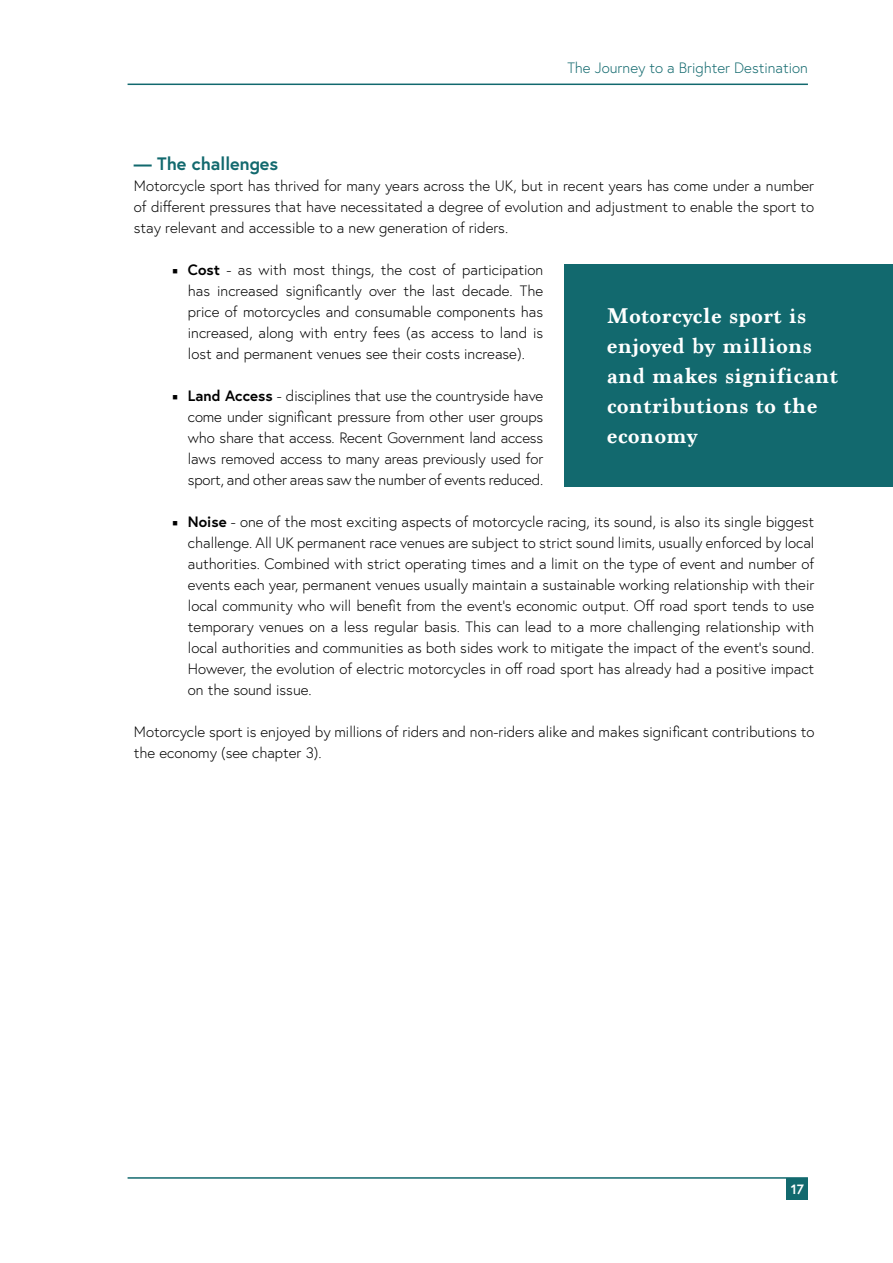
<style>
.page{position:relative;width:893px;height:1263px;background:#fff}
.page>*{position:absolute;margin:0;border:0;box-sizing:border-box;transform-origin:0 0}
.t1{font:700 22.5px/30px "Marion";letter-spacing:.03em;color:#fff}
.t2{font:700 18px "Europa";color:#12696e}
.t3{font:300 15px/21px "Europa";color:#000;text-align:justify}
.t4{font:300 15px "Europa";color:#12696e}
.t5{font:700 13.5px "Europa";color:#fff}
.s1{font-family:"Minion Pro";font-weight:400}
.s2{font-weight:700}
</style>
<div class="page">
<hr style="left:128px;top:1177px;width:680px;height:2px;background:#12696e">
<div style="left:787px;top:1178px;width:21px;height:21px;background:#12696e"></div>
<hr style="left:128px;top:84px;width:680px;height:1px;background:#12696e">
<div style="left:564px;top:264px;width:329px;height:222px;background:#12696e"></div>
<p class="t4" style="left:567px;top:58px;width:242px">The Journey to a Brighter Destination</p>
<p class="t2" style="left:134px;top:152px;width:146px">— The challenges</p>
<p class="t3" style="left:134px;top:175px;width:682px">Motorcycle sport has thrived for many years across the UK, but in recent years has come under a number of different pressures that have necessitated a degree of evolution and adjustment to enable the sport to stay relevant and accessible to a new generation of riders.</p>
<p class="t3" style="left:188px;top:259px;width:357px;text-indent:-16px"><span class="s1">■</span> <span class="s2">Cost</span> - as with most things, the cost of participation has increased significantly over the last decade. The price of motorcycles and consumable components has increased, along with entry fees (as access to land is lost and permanent venues see their costs increase).</p>
<p class="t3" style="left:188px;top:385px;width:357px;text-indent:-16px"><span class="s1">■</span> <span class="s2">Land Access</span> - disciplines that use the countryside have come under significant pressure from other user groups who share that access. Recent Government land access laws removed access to many areas previously used for sport, and other areas saw the number of events reduced.</p>
<p class="t3" style="left:188px;top:511px;width:628px;text-indent:-16px"><span class="s1">■</span> <span class="s2">Noise</span> - one of the most exciting aspects of motorcycle racing, its sound, is also its single biggest challenge. All UK permanent race venues are subject to strict sound limits, usually enforced by local authorities. Combined with strict operating times and a limit on the type of event and number of events each year, permanent venues usually maintain a sustainable working relationship with their local community who will benefit from the event’s economic output. Off road sport tends to use temporary venues on a less regular basis. This can lead to a more challenging relationship with local authorities and communities as both sides work to mitigate the impact of the event’s sound.<br>However, the evolution of electric motorcycles in off road sport has already had a positive impact on the sound issue.</p>
<p class="t3" style="left:134px;top:721px;width:682px">Motorcycle sport is enjoyed by millions of riders and non-riders alike and makes significant contributions to the economy (see chapter 3).</p>
<h1 class="t1" style="left:607px;top:301px;width:232px">Motorcycle sport is enjoyed by millions and makes significant contributions to the economy</h1>
<p class="t5" style="left:791px;top:1180px;width:15px">17</p>
</div>
